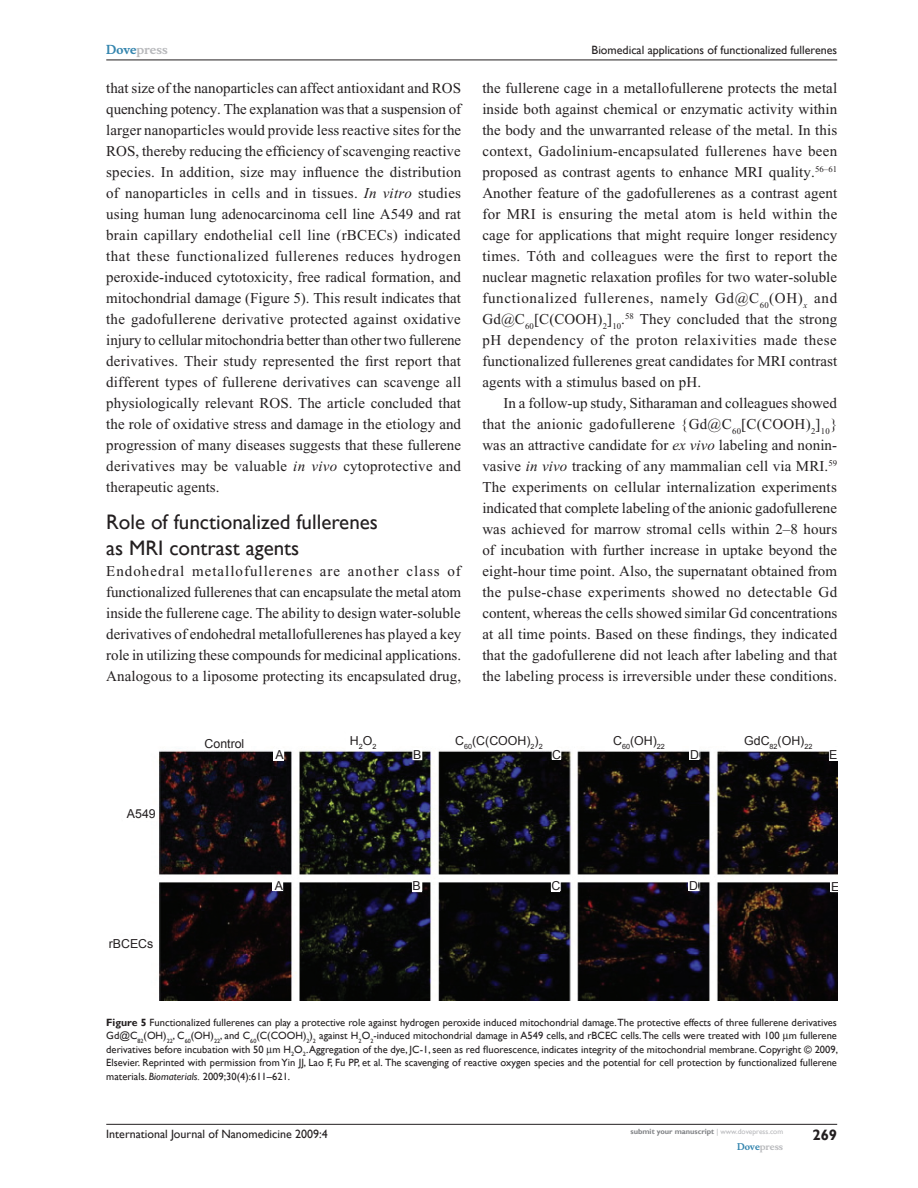
<style>
.page{position:relative;width:918px;height:1188px;background:#fff}
.page>*{position:absolute;margin:0;border:0;box-sizing:border-box;transform-origin:0 0}
.t1{font:21px/25.2px "Gill Sans";color:#231f20}
.t2{font:15px/21px "Times New Roman";letter-spacing:.005em;color:#231f20;text-align:justify}
.t3{font:700 15px "Gill Sans";color:#231f20}
.t4{font:12.3px "Arial";color:#231f20}
.t5{font:12px "Gill Sans";color:#231f20}
.t6{font:700 12px "Musee";color:#b8b9bc}
.t7{font:10.5px/13.5px "Gill Sans";color:#231f20;text-align:justify}
.t8{font:700 9px "Musee";color:#b8b9bc}
.t9{font:700 7.5px "Gill Sans";color:#808285}
.s1{color:#3485ae}
.s2{font-style:italic}
.s3{font-weight:700}
.s4{font-weight:400;color:#b8b9bc}
</style>
<div class="page">
<hr style="left:106px;top:1124px;width:731px;height:1px;background:#231f20">
<hr style="left:106px;top:60px;width:731px;height:1px;background:#231f20">
<img style="left:159px;top:748px;width:678px;height:252px">
<div style="left:273px;top:881px;width:10px;height:10px;background:#fff"></div>
<div style="left:273px;top:749px;width:10px;height:12px;background:#fff"></div>
<div style="left:346px;top:731px;width:46px;height:20px;background:#fff"></div>
<div style="left:197px;top:733px;width:54px;height:17px;background:#fff"></div>
<div style="left:452px;top:730px;width:105px;height:20px;background:#fff"></div>
<div style="left:606px;top:729px;width:76px;height:22px;background:#fff"></div>
<div style="left:728px;top:723px;width:107px;height:27px;background:#fff"></div>
<div style="left:413px;top:748px;width:8px;height:12px;background:#fff"></div>
<div style="left:552px;top:748px;width:9px;height:12px;background:#fff"></div>
<div style="left:689px;top:747px;width:10px;height:13px;background:#fff"></div>
<div style="left:829px;top:747px;width:8px;height:13px;background:#fff"></div>
<div style="left:831px;top:879px;width:6px;height:12px;background:#fff"></div>
<div style="left:689px;top:879px;width:9px;height:12px;background:#fff"></div>
<div style="left:551px;top:879px;width:9px;height:12px;background:#fff"></div>
<div style="left:412px;top:880px;width:10px;height:12px;background:#fff"></div>
<p class="t6" style="left:106px;top:43px;width:63px"><span class="s1">Dove</span>press</p>
<p class="t5" style="left:592px;top:43px;width:247px">Biomedical applications of functionalized fullerenes</p>
<p class="t2" style="left:106px;top:77px;width:357px">that size of the nanoparticles can affect antioxidant and ROS quenching potency. The explanation was that a suspension of larger nanoparticles would provide less reactive sites for the ROS, thereby reducing the efficiency of scavenging reactive species. In addition, size may influence the distribution of nanoparticles in cells and in tissues. <span class="s2">In vitro</span> studies using human lung adenocarcinoma cell line A549 and rat brain capillary endothelial cell line (rBCECs) indicated that these functionalized fullerenes reduces hydrogen peroxide-induced cytotoxicity, free radical formation, and mitochondrial damage (Figure 5). This result indicates that the gadofullerene derivative protected against oxidative injury to cellular mitochondria better than other two fullerene derivatives. Their study represented the first report that different types of fullerene derivatives can scavenge all physiologically relevant ROS. The article concluded that the role of oxidative stress and damage in the etiology and progression of many diseases suggests that these fullerene derivatives may be valuable <span class="s2">in vivo</span> cytoprotective and therapeutic agents.</p>
<h1 class="t1" style="left:106px;top:510px;width:273px">Role of functionalized fullerenes as MRI contrast agents</h1>
<p class="t2" style="left:106px;top:560px;width:357px">Endohedral metallofullerenes are another class of functionalized fullerenes that can encapsulate the metal atom inside the fullerene cage. The ability to design water-soluble derivatives of endohedral metallofullerenes has played a key role in utilizing these compounds for medicinal applications.<br>Analogous to a liposome protecting its encapsulated drug,</p>
<p class="t2" style="left:482px;top:77px;width:357px">the fullerene cage in a metallofullerene protects the metal inside both against chemical or enzymatic activity within the body and the unwarranted release of the metal. In this context, Gadolinium-encapsulated fullerenes have been proposed as contrast agents to enhance MRI quality.<sup>56–61<br></sup>Another feature of the gadofullerenes as a contrast agent for MRI is ensuring the metal atom is held within the cage for applications that might require longer residency times. Tóth and colleagues were the first to report the nuclear magnetic relaxation profiles for two water-soluble functionalized fullerenes, namely Gd@C<sub>60</sub>(OH)<sub>x</sub> and Gd@C<sub>60</sub>[C(COOH)<sub>2</sub>]<sub>10</sub>.<sup>58</sup> They concluded that the strong pH dependency of the proton relaxivities made these functionalized fullerenes great candidates for MRI contrast agents with a stimulus based on pH.</p>
<p class="t2" style="left:482px;top:392px;width:356px;text-indent:21px">In a follow-up study, Sitharaman and colleagues showed that the anionic gadofullerene {Gd@C<sub>60</sub>[C(COOH)<sub>2</sub>]<sub>10</sub>} was an attractive candidate for <span class="s2">ex vivo</span> labeling and nonin&shy;vasive <span class="s2">in vivo</span> tracking of any mammalian cell via MRI.<sup>59<br></sup>The experiments on cellular internalization experiments indicated that complete labeling of the anionic gadofullerene was achieved for marrow stromal cells within 2–8 hours of incubation with further increase in uptake beyond the eight-hour time point. Also, the supernatant obtained from the pulse-chase experiments showed no detectable Gd content, whereas the cells showed similar Gd concentrations at all time points. Based on these findings, they indicated that the gadofullerene did not leach after labeling and that the labeling process is irreversible under these conditions.</p>
<p class="t4" style="left:127px;top:805px;width:30px">A549</p>
<p class="t4" style="left:109px;top:935px;width:46px">rBCECs</p>
<p class="t4" style="left:205px;top:735px;width:41px">Control</p>
<p class="t4" style="left:350px;top:732px;width:28px">H<sub>2</sub>O<sub>2</sub></p>
<p class="t4" style="left:455px;top:732px;width:89px">C<sub>60</sub>(C(COOH)<sub>2</sub>)<sub>2</sub></p>
<p class="t4" style="left:613px;top:733px;width:53px">C<sub>60</sub>(OH)<sub>22</sub></p>
<p class="t4" style="left:744px;top:733px;width:70px">GdC<sub>82</sub>(OH)<sub>22</sub></p>
<p class="t4" style="left:276px;top:747px;width:10px">A</p>
<p class="t4" style="left:413px;top:747px;width:10px">B</p>
<p class="t4" style="left:552px;top:747px;width:10px">C</p>
<p class="t4" style="left:690px;top:747px;width:10px">D</p>
<p class="t4" style="left:829px;top:747px;width:10px">E</p>
<p class="t4" style="left:275px;top:878px;width:10px">A</p>
<p class="t4" style="left:412px;top:878px;width:10px">B</p>
<p class="t4" style="left:551px;top:878px;width:10px">C</p>
<p class="t4" style="left:689px;top:878px;width:10px">D</p>
<p class="t4" style="left:831px;top:878px;width:10px">E</p>
<p class="t7" style="left:106px;top:1015px;width:733px"><span class="s3">Figure 5</span> Functionalized fullerenes can play a protective role against hydrogen peroxide induced mitochondrial damage. The protective effects of three fullerene derivatives Gd@C<sub>82</sub>(OH)<sub>22</sub>, C<sub>60</sub>(OH)<sub>22</sub>, and C<sub>60</sub>(C(COOH)<sub>2</sub>)<sub>2</sub> against H<sub>2</sub>O<sub>2</sub>-induced mitochondrial damage in A549 cells, and rBCEC cells. The cells were treated with 100 m fullerene derivatives before incubation with 50 m H<sub>2</sub>O<sub>2</sub>. Aggregation of the dye, JC-1, seen as red fluorescence, indicates integrity of the mitochondrial membrane. Copyright © 2009, Elsevier. Reprinted with permission from Yin JJ, Lao F, Fu PP, et al. The scavenging of reactive oxygen species and the potential for cell protection by functionalized fullerene materials. <span class="s2">Biomaterials.</span> 2009;30(4):611–621.</p>
<p class="t5" style="left:106px;top:1127px;width:223px">International Journal of Nanomedicine 2009:4</p>
<p class="t3" style="left:812px;top:1126px;width:26px">269</p>
<p class="t9" style="left:631px;top:1127px;width:154px">submit your manuscript <span class="s4">| www.dovepress.com</span></p>
<p class="t8" style="left:737px;top:1141px;width:48px"><span class="s1">Dove</span>press</p>
</div>
